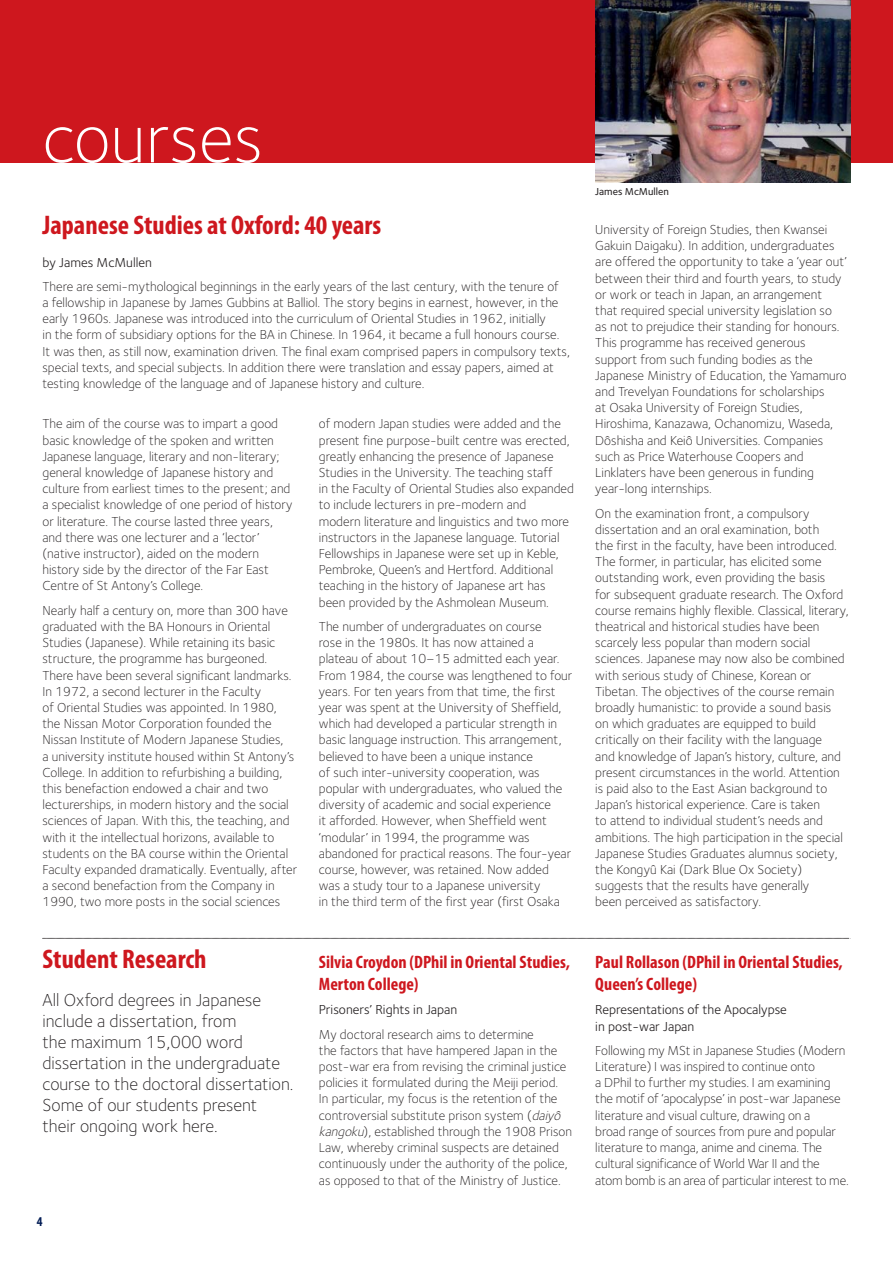
<style>
.page{position:relative;width:893px;height:1263px;background:#fff}
.page>*{position:absolute;margin:0;border:0;box-sizing:border-box;transform-origin:0 0}
.t1{font:300 72px "Foundry Sterling";color:#fff}
.t2{font:700 condensed 27px "Myriad Pro";color:#ce171e}
.t3{font:300 18px/21px "Foundry Sterling";color:#231f20}
.t4{font:700 condensed 18px/21.3px "Myriad Pro";color:#ce171e}
.t5{font:300 13.5px/16.2px "Foundry Sterling";color:#231f20}
.t6{font:13.5px/16.2px "Foundry Sterling";color:#231f20}
.t7{font:700 condensed 13.5px "Myriad Pro";color:#001b54}
.t8{font:500 10.5px "Foundry Sterling";color:#231f20}
.s1{font-style:italic}
</style>
<div class="page">
<div style="left:0;top:0;width:893px;height:162px;background:#ce171e"></div>
<img style="left:595px;top:0;width:255px;height:182px">
<svg style="left:43px;top:938px;width:808px;height:1px"></svg>
<h1 class="t1" style="left:43px;top:111px;width:222px">courses</h1>
<h2 class="t2" style="left:43px;top:215px;width:340px">Japanese Studies at Oxford: 40 years</h2>
<p class="t6" style="left:43px;top:255px;width:111px">by James McMullen</p>
<p class="t5" style="left:43px;top:279px;width:529px">There are semi-mythological beginnings in the early years of the last century, with the tenure of<br>a fellowship in Japanese by James Gubbins at Balliol. The story begins in earnest, however, in the early 1960s. Japanese was introduced into the curriculum of Oriental Studies in 1962, initially<br>in the form of subsidiary options for the BA in Chinese. In 1964, it became a full honours course.<br>It was then, as still now, examination driven. The final exam comprised papers in compulsory texts, special texts, and special subjects. In addition there were translation and essay papers, aimed at testing knowledge of the language and of Japanese history and culture.</p>
<p class="t5" style="left:43px;top:417px;width:251px">The aim of the course was to impart a good basic knowledge of the spoken and written Japanese language, literary and non-literary; general knowledge of Japanese history and culture from earliest times to the present; and a specialist knowledge of one period of history or literature. The course lasted three years, and there was one lecturer and a ‘lector’ (native instructor), aided on the modern history side by the director of the Far East Centre of St Antony’s College.</p>
<p class="t5" style="left:43px;top:603px;width:256px">Nearly half a century on, more than 300 have graduated with the BA Honours in Oriental Studies (Japanese). While retaining its basic structure, the programme has burgeoned.<br>There have been several significant landmarks.<br>In 1972, a second lecturer in the Faculty<br>of Oriental Studies was appointed. In 1980, the Nissan Motor Corporation founded the Nissan Institute of Modern Japanese Studies,<br>a university institute housed within St Antony’s College. In addition to refurbishing a building, this benefaction endowed a chair and two lecturerships, in modern history and the social sciences of Japan. With this, the teaching, and with it the intellectual horizons, available to students on the BA course within the Oriental Faculty expanded dramatically. Eventually, after a second benefaction from the Company in 1990, two more posts in the social sciences</p>
<p class="t5" style="left:319px;top:417px;width:257px">of modern Japan studies were added and the present fine purpose-built centre was erected, greatly enhancing the presence of Japanese Studies in the University. The teaching staff<br>in the Faculty of Oriental Studies also expanded to include lecturers in pre-modern and<br>modern literature and linguistics and two more instructors in the Japanese language. Tutorial Fellowships in Japanese were set up in Keble, Pembroke, Queen’s and Hertford. Additional teaching in the history of Japanese art has been provided by the Ashmolean Museum.</p>
<p class="t5" style="left:319px;top:619px;width:255px">The number of undergraduates on course<br>rose in the 1980s. It has now attained a plateau of about 10–15 admitted each year.<br>From 1984, the course was lengthened to four years. For ten years from that time, the first year was spent at the University of Sheffield, which had developed a particular strength in basic language instruction. This arrangement, believed to have been a unique instance<br>of such inter-university cooperation, was popular with undergraduates, who valued the diversity of academic and social experience<br>it afforded. However, when Sheffield went ‘modular’ in 1994, the programme was abandoned for practical reasons. The four-year course, however, was retained. Now added was a study tour to a Japanese university<br>in the third term of the first year (first Osaka</p>
<h2 class="t2" style="left:43px;top:950px;width:166px">Student Research</h2>
<h3 class="t4" style="left:319px;top:953px;width:253px">Silvia Croydon (DPhil in Oriental Studies,<br>Merton College)</h3>
<p class="t6" style="left:319px;top:1003px;width:140px">Prisoners’ Rights in Japan</p>
<p class="t5" style="left:319px;top:1027px;width:255px">My doctoral research aims to determine<br>the factors that have hampered Japan in the post-war era from revising the criminal justice policies it formulated during the Meiji period.<br>In particular, my focus is the retention of the controversial substitute prison system (<span class="s1">daiyô kangoku</span>), established through the 1908 Prison Law, whereby criminal suspects are detained continuously under the authority of the police, as opposed to that of the Ministry of Justice.</p>
<h3 class="t3" style="left:43px;top:991px;width:252px">All Oxford degrees in Japanese include a dissertation, from<br>the maximum 15,000 word dissertation in the undergraduate course to the doctoral dissertation.<br>Some of our students present their ongoing work here.</h3>
<p class="t7" style="left:37px;top:1217px;width:7px">4</p>
<p class="t8" style="left:595px;top:187px;width:75px">James McMullen</p>
<p class="t5" style="left:595px;top:223px;width:253px">University of Foreign Studies, then Kwansei Gakuin Daigaku). In addition, undergraduates are offered the opportunity to take a ‘year out’ between their third and fourth years, to study or work or teach in Japan, an arrangement that required special university legislation so as not to prejudice their standing for honours.<br>This programme has received generous support from such funding bodies as the Japanese Ministry of Education, the Yamamuro and Trevelyan Foundations for scholarships<br>at Osaka University of Foreign Studies, Hiroshima, Kanazawa, Ochanomizu, Waseda, Dôshisha and Keiô Universities. Companies such as Price Waterhouse Coopers and Linklaters have been generous in funding year-long internships.</p>
<p class="t5" style="left:595px;top:506px;width:255px">On the examination front, a compulsory dissertation and an oral examination, both<br>the first in the faculty, have been introduced.<br>The former, in particular, has elicited some outstanding work, even providing the basis<br>for subsequent graduate research. The Oxford course remains highly flexible. Classical, literary, theatrical and historical studies have been scarcely less popular than modern social sciences. Japanese may now also be combined with serious study of Chinese, Korean or Tibetan. The objectives of the course remain broadly humanistic: to provide a sound basis<br>on which graduates are equipped to build critically on their facility with the language<br>and knowledge of Japan’s history, culture, and present circumstances in the world. Attention is paid also to the East Asian background to Japan’s historical experience. Care is taken<br>to attend to individual student’s needs and ambitions. The high participation in the special Japanese Studies Graduates alumnus society, the Kongyû Kai (Dark Blue Ox Society) suggests that the results have generally<br>been perceived as satisfactory.</p>
<h3 class="t4" style="left:595px;top:953px;width:249px">Paul Rollason (DPhil in Oriental Studies,<br>Queen’s College)</h3>
<p class="t6" style="left:595px;top:1003px;width:193px">Representations of the Apocalypse in post-war Japan</p>
<p class="t5" style="left:595px;top:1043px;width:255px">Following my MSt in Japanese Studies (Modern Literature) I was inspired to continue onto<br>a DPhil to further my studies. I am examining the motif of ‘apocalypse’ in post-war Japanese literature and visual culture, drawing on a<br>broad range of sources from pure and popular literature to manga, anime and cinema. The cultural significance of World War II and the atom bomb is an area of particular interest to me.</p>
</div>
